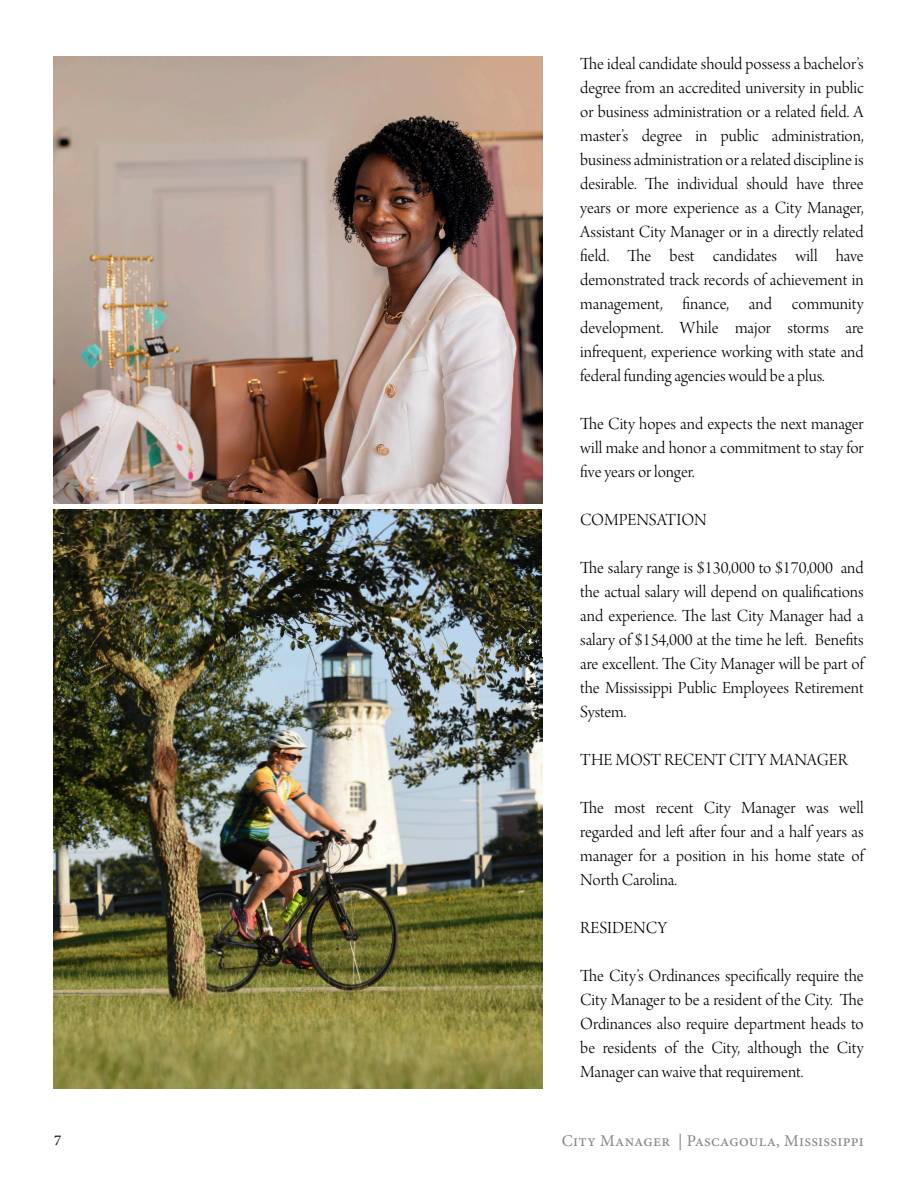
<style>
.page{position:relative;width:918px;height:1188px;background:#fff}
.page>*{position:absolute;margin:0;border:0;box-sizing:border-box;transform-origin:0 0}
.t1{font:18px/24px "Arno Pro Light Display";color:#000;text-align:justify}
.t2{font:16.5px "Minion Pro";letter-spacing:.015em;color:#878787}
.t3{font:15px "Minion Pro";color:#000}
</style>
<div class="page">
<img style="left:54px;top:57px;width:489px;height:447px">
<img style="left:54px;top:510px;width:489px;height:579px">
<p class="t1" style="left:580px;top:54px;width:285px">The ideal candidate should possess a bachelor’s degree from an accredited university in public or business administration or a related field. A master’s degree in public administration, business administration or a related discipline is desirable. The individual should have three years or more experience as a City Manager, Assistant City Manager or in a directly related field. The best candidates will have demonstrated track records of achievement in management, finance, and community development. While major storms are infrequent, experience working with state and federal funding agencies would be a plus.</p>
<p class="t1" style="left:580px;top:414px;width:285px">The City hopes and expects the next manager will make and honor a commitment to stay for five years or longer.</p>
<p class="t1" style="left:580px;top:510px;width:128px">COMPENSATION</p>
<p class="t1" style="left:580px;top:558px;width:285px">The salary range is $130,000 to $170,000 and the actual salary will depend on qualifications and experience. The last City Manager had a salary of $154,000 at the time he left. Benefits are excellent. The City Manager will be part of the Mississippi Public Employees Retirement System.</p>
<p class="t1" style="left:580px;top:750px;width:269px">THE MOST RECENT CITY MANAGER</p>
<p class="t1" style="left:580px;top:798px;width:285px">The most recent City Manager was well regarded and left after four and a half years as manager for a position in his home state of North Carolina.</p>
<p class="t1" style="left:580px;top:918px;width:88px">RESIDENCY</p>
<p class="t1" style="left:580px;top:966px;width:285px">The City’s Ordinances specifically require the City Manager to be a resident of the City. The Ordinances also require department heads to be residents of the City, although the City Manager can waive that requirement.</p>
<p class="t3" style="left:54px;top:1134px;width:9px">7</p>
<p class="t2" style="left:562px;top:1134px;width:303px">City Manager | Pascagoula, Mississippi</p>
</div>
